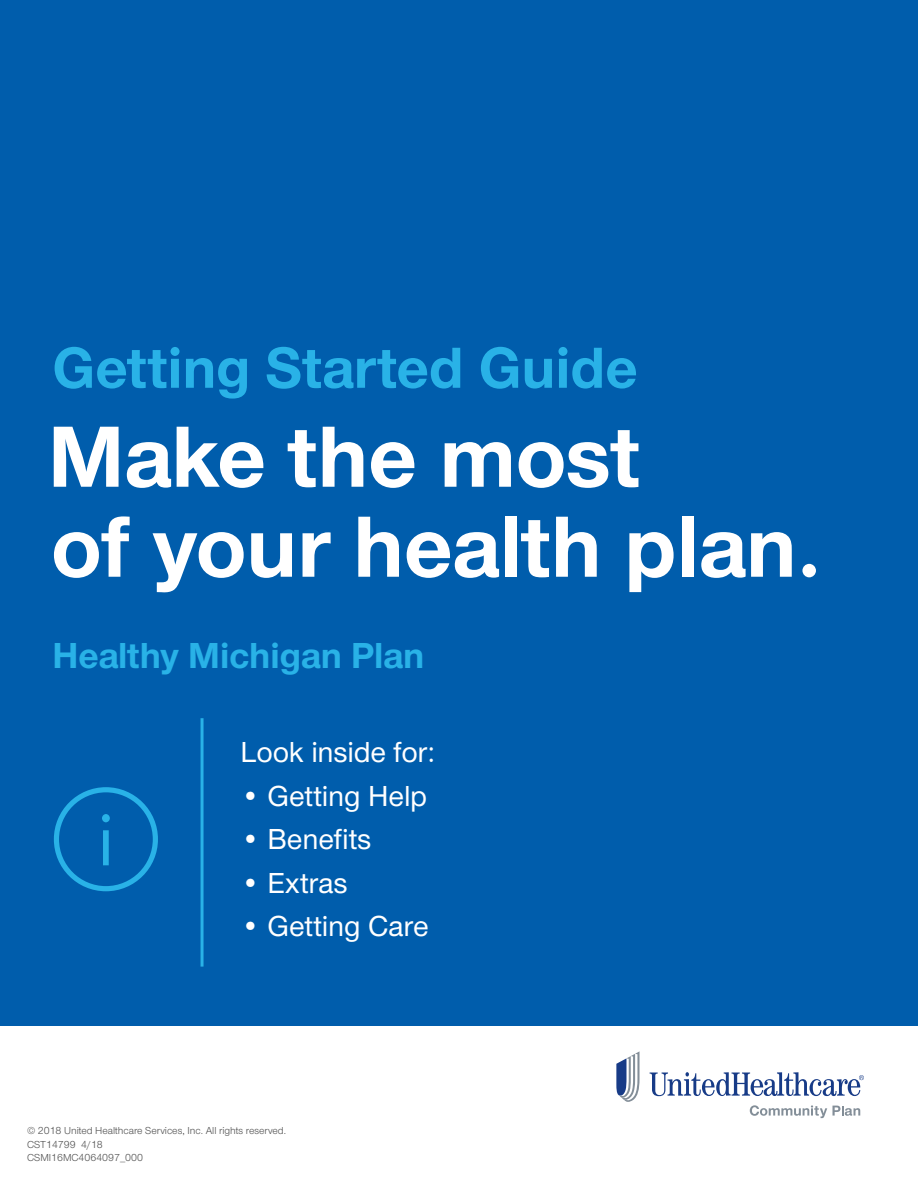
<style>
.page{position:relative;width:918px;height:1188px;background:#fff}
.page>*{position:absolute;margin:0;border:0;box-sizing:border-box;transform-origin:0 0}
.t1{font:700 90px "UHC Sans";color:#fff}
.t2{font:700 60px "UHC Sans";color:#29b2e7}
.t3{font:700 37.5px "UHC Sans";color:#29b2e7}
.t4{font:500 30px "UHC Sans";letter-spacing:-.005em;color:#fff}
.Codes__UHC_Sans__7_9{font:10.5px "UHC Sans";color:#4d4d4d}
</style>
<div class="page">
<div style="left:0;top:0;width:918px;height:1026px;background:#005dac"></div>
<svg style="left:650px;top:1072px;width:214px;height:24px"></svg>
<svg style="left:616px;top:1051px;width:24px;height:51px"></svg>
<svg style="left:750px;top:1105px;width:110px;height:13px"></svg>
<svg style="left:54px;top:787px;width:104px;height:104px"></svg>
<hr style="left:201px;top:718px;width:3px;height:249px;background:#29b2e7">
<p class="t2" style="left:52px;top:327px;width:587px">Getting Started Guide</p>
<p class="t1" style="left:48px;top:396px;width:594px">Make the most</p>
<p class="t1" style="left:51px;top:486px;width:772px">of your health plan.</p>
<p class="t3" style="left:52px;top:630px;width:373px">Healthy Michigan Plan</p>
<p class="t4" style="left:241px;top:732px;width:196px">Look inside for:</p>
<p class="t4" style="left:241px;top:776px;width:188px">• Getting Help</p>
<p class="t4" style="left:241px;top:819px;width:132px">• Benefits</p>
<p class="t4" style="left:241px;top:863px;width:109px">• Extras</p>
<p class="t4" style="left:241px;top:906px;width:190px">• Getting Care</p>
<p class="Codes__UHC_Sans__7_9" style="left:27px;top:1124px;width:261px">© 2018 United Healthcare Services, Inc. All rights reserved.</p>
<p class="Codes__UHC_Sans__7_9" style="left:27px;top:1137px;width:77px">CST14799 4/18</p>
<p class="Codes__UHC_Sans__7_9" style="left:27px;top:1151px;width:118px">CSMI16MC4064097_000</p>
</div>
